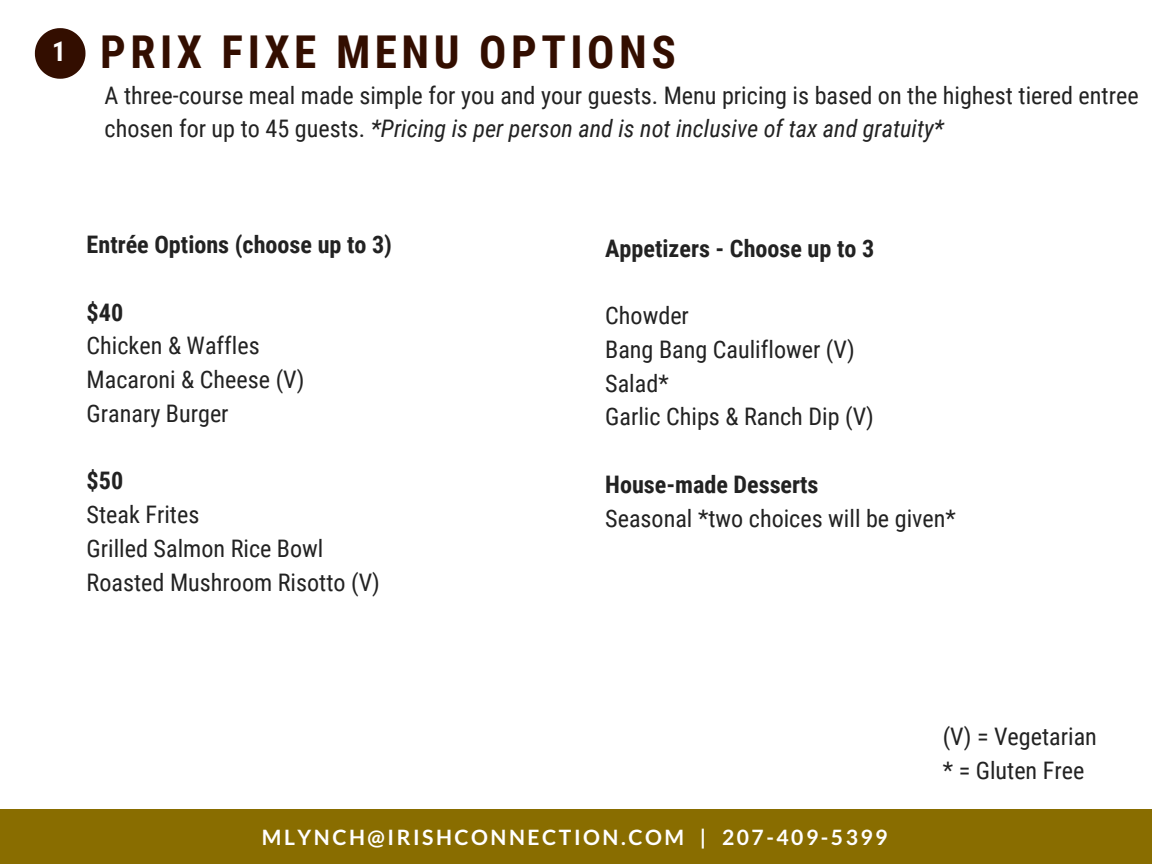
<style>
.page{position:relative;width:1152px;height:864px;background:#fff}
.page>*{position:absolute;margin:0;border:0;box-sizing:border-box;transform-origin:0 0}
.t1{font:700 45.3px "Roboto Condensed";letter-spacing:.1em;color:#330e00}
.t2{font:24.15px/33.8px "Roboto Condensed";color:#222}
.t3{font:700 24.15px "Roboto Condensed";color:#222}
.t4{font:700 21.15px "Lato";letter-spacing:.12em;color:#fff}
.s1{font-size:27.3px;color:#fff}
.s2{font-style:italic}
</style>
<div class="page">
<svg style="left:35px;top:28px;width:51px;height:51px"></svg>
<div style="left:0;top:809px;width:1152px;height:55px;background:#896d00"></div>
<h1 class="t1" style="left:52px;top:26px;width:625px"><span class="s1">1</span> PRIX FIXE MENU OPTIONS</h1>
<p class="t2" style="left:105px;top:78px;width:1036px">A three-course meal made simple for you and your guests. Menu pricing is based on the highest tiered entree chosen for up to 45 guests. <span class="s2">*Pricing is per person and is not inclusive of tax and gratuity*</span></p>
<p class="t3" style="left:87px;top:231px;width:307px">Entrée Options (choose up to 3)</p>
<p class="t3" style="left:87px;top:298px;width:38px">$40</p>
<p class="t2" style="left:87px;top:329px;width:219px">Chicken &amp; Waffles<br>Macaroni &amp; Cheese (V)<br>Granary Burger</p>
<p class="t3" style="left:87px;top:467px;width:38px">$50</p>
<p class="t2" style="left:87px;top:498px;width:295px">Steak Frites<br>Grilled Salmon Rice Bowl<br>Roasted Mushroom Risotto (V)</p>
<p class="t3" style="left:605px;top:234px;width:270px">Appetizers - Choose up to 3</p>
<p class="t2" style="left:605px;top:299px;width:270px">Chowder<br>Bang Bang Cauliflower (V)<br>Salad*<br>Garlic Chips &amp; Ranch Dip (V)</p>
<p class="t3" style="left:605px;top:470px;width:215px">House-made Desserts</p>
<p class="t2" style="left:605px;top:501px;width:352px">Seasonal *two choices will be given*</p>
<p class="t2" style="left:943px;top:720px;width:156px">(V) = Vegetarian * = Gluten Free</p>
<p class="t4" style="left:262px;top:824px;width:627px">MLYNCH@IRISHCONNECTION.COM | 207-409-5399</p>
</div>
